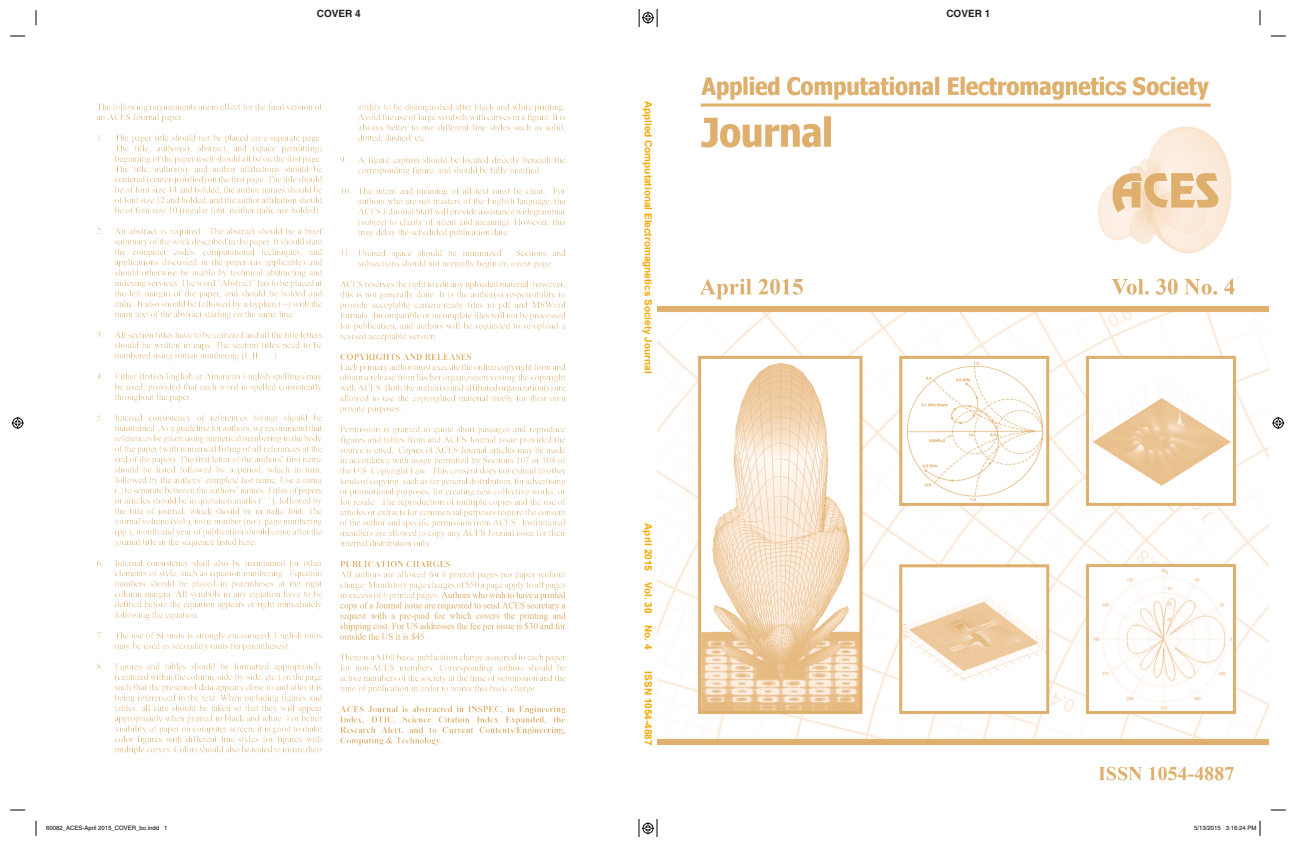
<style>
.page{position:relative;width:1296px;height:846px;background:#fff}
.page>*{position:absolute;margin:0;border:0;box-sizing:border-box;transform-origin:0 0}
.t1{font:700 10px "Arial";color:#f6a800}
.t2{font:700 10px "Helvetica";color:#231f20}
.t3{font:6px "Helvetica";color:#000}
</style>
<div class="page">
<img style="left:657px;top:76px;width:612px;height:705px">
<img style="left:97px;top:103px;width:470px;height:652px">
<svg style="left:10px;top:35px;width:15px;height:2px"></svg>
<svg style="left:1271px;top:35px;width:15px;height:2px"></svg>
<svg style="left:10px;top:809px;width:15px;height:2px"></svg>
<svg style="left:1271px;top:809px;width:15px;height:2px"></svg>
<svg style="left:35px;top:10px;width:2px;height:15px"></svg>
<svg style="left:35px;top:821px;width:2px;height:15px"></svg>
<svg style="left:1259px;top:10px;width:2px;height:15px"></svg>
<svg style="left:639px;top:9px;width:19px;height:18px"></svg>
<svg style="left:638px;top:819px;width:19px;height:18px"></svg>
<svg style="left:12px;top:417px;width:12px;height:12px"></svg>
<svg style="left:1272px;top:417px;width:12px;height:12px"></svg>
<svg style="left:1259px;top:821px;width:2px;height:15px"></svg>
<p class="t2" style="left:317px;top:8px;width:45px">COVER 4</p>
<p class="t2" style="left:946px;top:8px;width:45px">COVER 1</p>
<p class="t1" style="left:655px;top:101px;width:274px;rotate:90deg">Applied Computational Electromagnetics Society Journal</p>
<p class="t1" style="left:655px;top:523px;width:127px;rotate:90deg">April 2015 Vol. 30 No. 4</p>
<p class="t1" style="left:655px;top:671px;width:75px;rotate:90deg">ISSN 1054-4887</p>
<p class="t3" style="left:46px;top:824px;width:123px">60082_ACES-April 2015_COVER_bo.indd 1</p>
<p class="t3" style="left:1194px;top:824px;width:64px">5/13/2015 3:16:24 PM</p>
</div>
